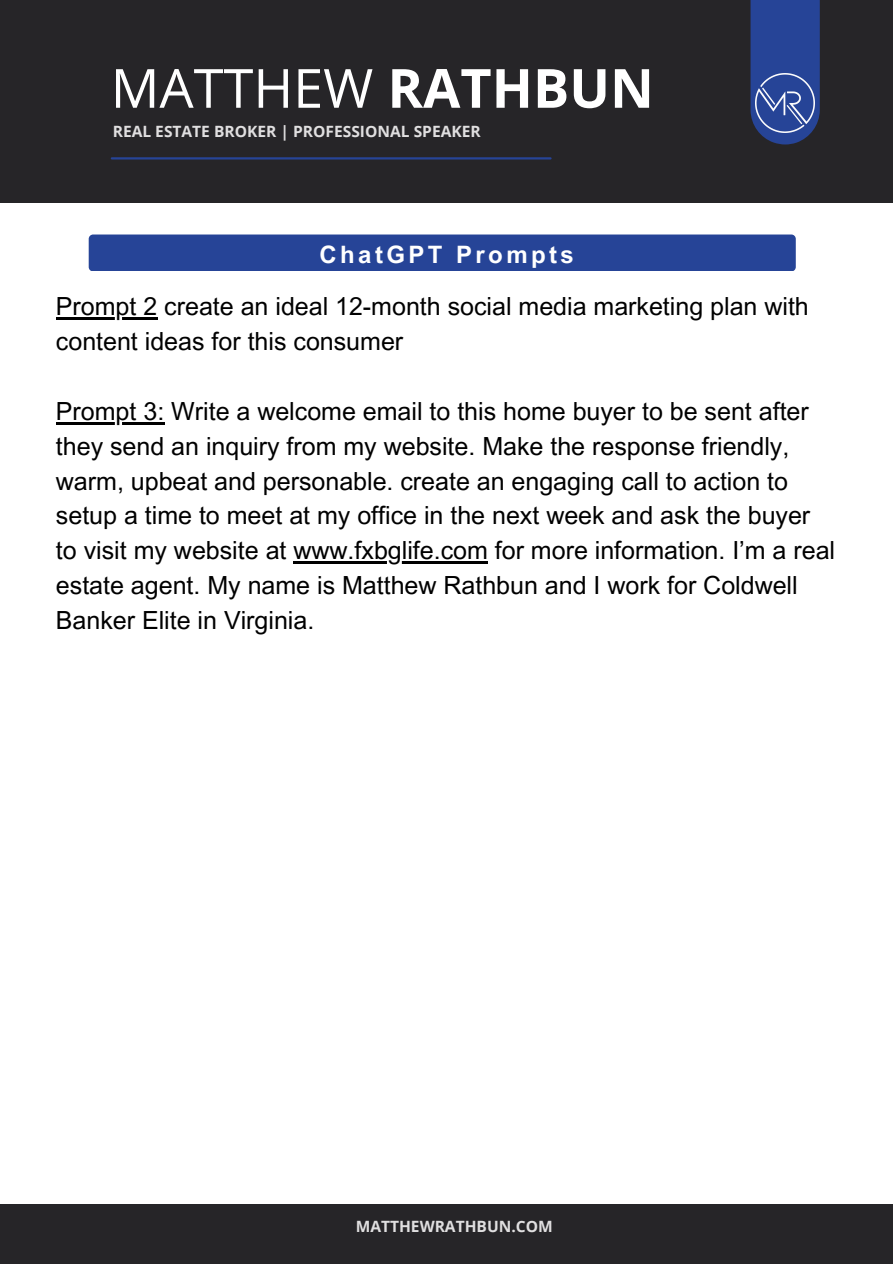
<style>
.page{position:relative;width:893px;height:1264px;background:#fff}
.page>*{position:absolute;margin:0;border:0;box-sizing:border-box;transform-origin:0 0}
.t1{font:54px "Open Sans";color:#fff}
.t2{font:25.05px/34.8px "Arial MT Pro";color:#000}
.t3{font:700 24px "Arial MT Pro";letter-spacing:.14em;color:#fff}
.t4{font:700 15.6px "Open Sans";color:#e0dfe0}
.s1{font-weight:700}
</style>
<div class="page">
<div style="left:0;top:0;width:892px;height:203px;background:#262528"></div>
<svg style="left:750px;top:0;width:69px;height:144px;background:#26418e"></svg>
<hr style="left:112px;top:157px;width:438px;height:2px;background:#264497">
<div style="left:89px;top:234px;width:706px;height:37px;background:#264497;border-radius:4px"></div>
<div style="left:0;top:1204px;width:892px;height:59px;background:#262528"></div>
<img style="left:755px;top:73px;width:59px;height:60px">
<hr style="left:56px;top:317px;width:101px;height:2px;background:#000">
<hr style="left:56px;top:422px;width:108px;height:2px;background:#000">
<hr style="left:293px;top:561px;width:195px;height:3px;background:#000">
<h1 class="t1" style="left:111px;top:50px;width:544px">MATTHEW <span class="s1">RATHBUN</span></h1>
<p class="t4" style="left:113px;top:121px;width:369px">REAL ESTATE BROKER | PROFESSIONAL SPEAKER</p>
<p class="t3" style="left:319px;top:245px;width:256px">ChatGPT Prompts</p>
<p class="t2" style="left:56px;top:292px;width:754px">Prompt 2 create an ideal 12-month social media marketing plan with content ideas for this consumer</p>
<p class="t2" style="left:56px;top:396px;width:780px">Prompt 3: Write a welcome email to this home buyer to be sent after they send an inquiry from my website. Make the response friendly, warm, upbeat and personable. create an engaging call to action to setup a time to meet at my office in the next week and ask the buyer to visit my website at www.fxbglife.com for more information. I’m a real estate agent. My name is Matthew Rathbun and I work for Coldwell Banker Elite in Virginia.</p>
<p class="t4" style="left:355px;top:1214px;width:199px">MATTHEWRATHBUN.COM</p>
</div>
